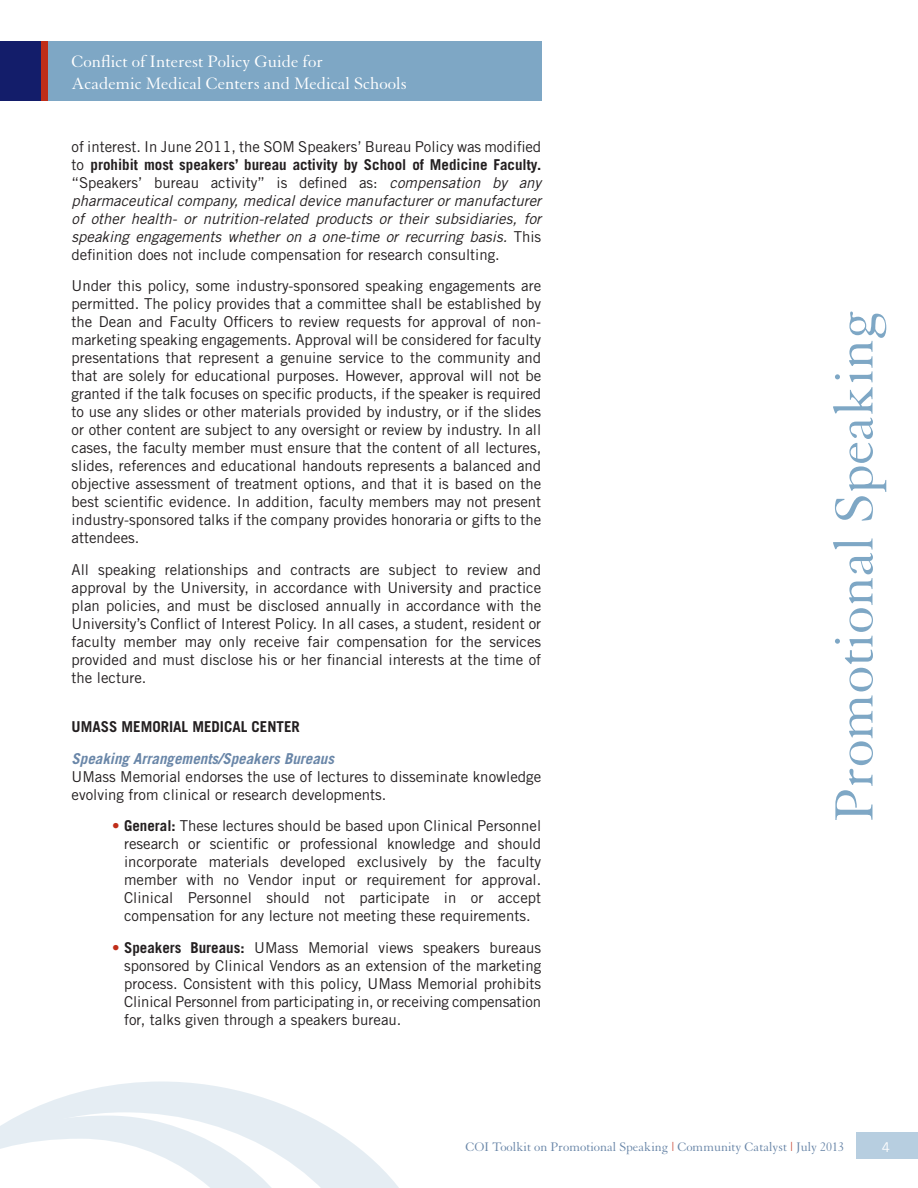
<style>
.page{position:relative;width:918px;height:1188px;background:#fff}
.page>*{position:absolute;margin:0;border:0;box-sizing:border-box;transform-origin:0 0}
.t1{font:58.5px "Granjon";color:#7ea7c5}
.t2{font:18px/21.6px "Granjon";color:#fff}
.t3{font:15px/18px "Trade Gothic";color:#231f20;text-align:justify}
.t4{font:italic 15px/18px "Trade Gothic";color:#231f20;text-align:justify}
.t5{font:italic 700 15px "Trade Gothic";color:#6986a8}
.t6{font:700 15px "Trade Gothic";color:#231f20}
.t7{font:13.5px "Granjon";color:#6986a8}
.t8{font:13.5px "Trade Gothic";color:#fff}
.s1{font-style:normal}
.s2{font-weight:700;font-style:normal}
.s3{color:#c02d19}
.s4{font-weight:700}
</style>
<div class="page">
<div style="left:857px;top:1133px;width:61px;height:26px;background:#b7cee0"></div>
<svg style="left:18px;top:1081px;width:381px;height:107px;fill:#eaf1f5"></svg>
<svg style="left:0;top:1116px;width:314px;height:72px"></svg>
<div style="left:0;top:42px;width:541px;height:59px;background:#7ea7c5"></div>
<div style="left:0;top:42px;width:48px;height:59px;background:#c02d19"></div>
<div style="left:0;top:42px;width:40px;height:59px;background:#131d6a"></div>
<p class="t2" style="left:72px;top:51px;width:337px">Conflict of Interest Policy Guide for<br>Academic Medical Centers and Medical Schools</p>
<p class="t4" style="left:72px;top:137px;width:471px"><span class="s1">of interest. In June 2011, the SOM Speakers’ Bureau Policy was modified to</span> <span class="s2">prohibit most speakers’ bureau activity by School of Medicine Faculty. </span><span class="s1">“Speakers’ bureau activity” is defined as:</span> compensation by any pharmaceutical company, medical device manufacturer or manufacturer of other health- or nutrition-related products or their subsidiaries, for speaking engagements whether on a one-time or recurring basis. <span class="s1">This definition does not include compensation for research consulting.</span></p>
<p class="t3" style="left:72px;top:277px;width:471px">Under this policy, some industry-sponsored speaking engagements are permitted. The policy provides that a committee shall be established by the Dean and Faculty Officers to review requests for approval of non&shy;marketing speaking engagements. Approval will be considered for faculty presentations that represent a genuine service to the community and that are solely for educational purposes. However, approval will not be granted if the talk focuses on specific products, if the speaker is required to use any slides or other materials provided by industry, or if the slides or other content are subject to any oversight or review by industry. In all cases, the faculty member must ensure that the content of all lectures, slides, references and educational handouts represents a balanced and objective assessment of treatment options, and that it is based on the best scientific evidence. In addition, faculty members may not present industry-sponsored talks if the company provides honoraria or gifts to the attendees.</p>
<p class="t3" style="left:72px;top:560px;width:471px">All speaking relationships and contracts are subject to review and approval by the University, in accordance with University and practice plan policies, and must be disclosed annually in accordance with the University’s Conflict of Interest Policy. In all cases, a student, resident or faculty member may only receive fair compensation for the services provided and must disclose his or her financial interests at the time of the lecture.</p>
<p class="t6" style="left:72px;top:718px;width:230px">UMASS MEMORIAL MEDICAL CENTER</p>
<p class="t5" style="left:72px;top:749px;width:264px">Speaking Arrangements/Speakers Bureaus</p>
<p class="t3" style="left:72px;top:767px;width:471px">UMass Memorial endorses the use of lectures to disseminate knowledge evolving from clinical or research developments.</p>
<p class="t3" style="left:124px;top:817px;width:419px;text-indent:-12px"><span class="s3">•</span> <span class="s4">General:</span> These lectures should be based upon Clinical Personnel research or scientific or professional knowledge and should incorporate materials developed exclusively by the faculty member with no Vendor input or requirement for approval.<br>Clinical Personnel should not participate in or accept compensation for any lecture not meeting these requirements.</p>
<p class="t3" style="left:124px;top:938px;width:419px;text-indent:-12px"><span class="s3">•</span> <span class="s4">Speakers Bureaus:</span> UMass Memorial views speakers bureaus sponsored by Clinical Vendors as an extension of the marketing process. Consistent with this policy, UMass Memorial prohibits Clinical Personnel from participating in, or receiving compensation for, talks given through a speakers bureau.</p>
<h1 class="t1" style="left:823px;top:822px;width:513px;rotate:-90deg">Promotional Speaking</h1>
<p class="t7" style="left:465px;top:1140px;width:380px">COI Toolkit on Promotional Speaking <span class="s3">|</span> Community Catalyst <span class="s3">|</span> July 2013</p>
<p class="t8" style="left:882px;top:1139px;width:10px">4</p>
</div>
